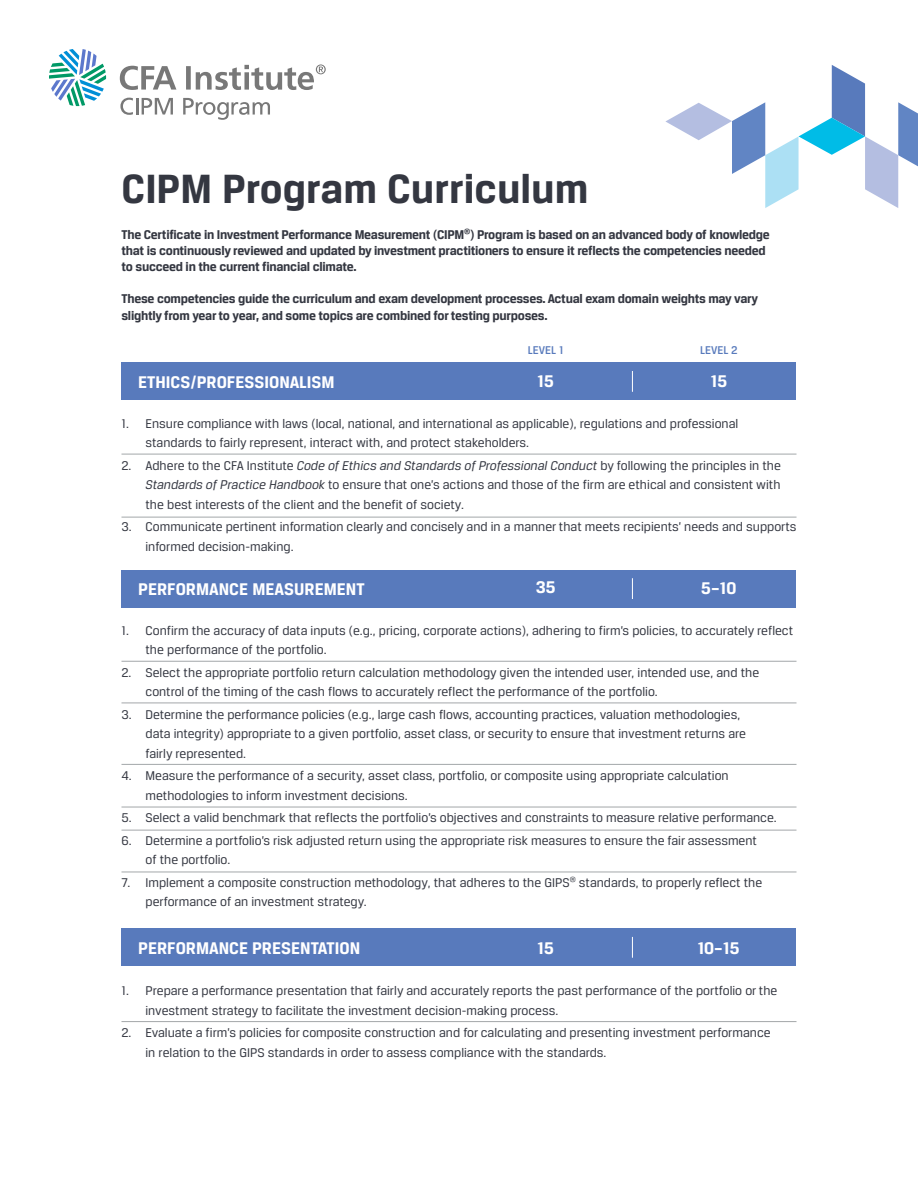
<style>
.page{position:relative;width:918px;height:1188px;background:#fff}
.page>*{position:absolute;margin:0;border:0;box-sizing:border-box;transform-origin:0 0}
.t1{font:700 43.5px "CFA Breuer Text";color:#343741}
.t2{font:700 18px "CFA Breuer Text";color:#fff}
.t3{font:13.5px/19.5px "CFA Breuer Text";color:#343741}
.t4{font:700 13.5px/16.2px "CFA Breuer Text";letter-spacing:-.02em;color:#343741}
.t5{font:500 12px "CFA Breuer Text";color:#587abc}
.s1{font-style:italic}
</style>
<div class="page">
<svg style="left:665px;top:65px;width:253px;height:143px"></svg>
<svg style="left:120px;top:98px;width:53px;height:17px"></svg>
<svg style="left:183px;top:98px;width:87px;height:22px"></svg>
<svg style="left:49px;top:49px;width:57px;height:57px"></svg>
<svg style="left:120px;top:66px;width:56px;height:24px"></svg>
<div style="left:186px;top:66px;width:5px;height:24px;background:#787878"></div>
<svg style="left:196px;top:64px;width:130px;height:26px"></svg>
<div style="left:122px;top:363px;width:674px;height:37px;background:#587abc"></div>
<div style="left:122px;top:570px;width:674px;height:38px;background:#587abc"></div>
<hr style="left:122px;top:1021px;width:674px;height:1px;background:#a3a7a9">
<hr style="left:122px;top:830px;width:674px;height:1px;background:#a3a7a9">
<hr style="left:122px;top:872px;width:674px;height:1px;background:#a3a7a9">
<hr style="left:122px;top:807px;width:674px;height:1px;background:#a3a7a9">
<hr style="left:122px;top:764px;width:674px;height:1px;background:#a3a7a9">
<hr style="left:122px;top:703px;width:674px;height:1px;background:#a3a7a9">
<hr style="left:122px;top:661px;width:674px;height:1px;background:#a3a7a9">
<hr style="left:122px;top:454px;width:674px;height:1px;background:#a3a7a9">
<hr style="left:122px;top:517px;width:674px;height:1px;background:#a3a7a9">
<svg style="left:632px;top:371px;width:1px;height:21px"></svg>
<svg style="left:632px;top:578px;width:1px;height:21px"></svg>
<div style="left:122px;top:928px;width:674px;height:38px;background:#587abc"></div>
<svg style="left:632px;top:937px;width:1px;height:21px"></svg>
<h1 class="t1" style="left:122px;top:164px;width:468px">CIPM Program Curriculum</h1>
<p class="t4" style="left:122px;top:226px;width:650px">The Certificate in Investment Performance Measurement (CIPM<sup>®</sup>) Program is based on an advanced body of knowledge that is continuously reviewed and updated by investment practitioners to ensure it reflects the competencies needed to succeed in the current financial climate.</p>
<p class="t4" style="left:122px;top:291px;width:638px">These competencies guide the curriculum and exam development processes. Actual exam domain weights may vary slightly from year to year, and some topics are combined for testing purposes.</p>
<p class="t5" style="left:528px;top:343px;width:37px">LEVEL 1</p>
<p class="t5" style="left:700px;top:343px;width:39px">LEVEL 2</p>
<h2 class="t2" style="left:138px;top:372px;width:198px">ETHICS/PROFESSIONALISM</h2>
<h2 class="t2" style="left:537px;top:371px;width:18px">15</h2>
<h2 class="t2" style="left:711px;top:371px;width:18px">15</h2>
<p class="t3" style="left:146px;top:413px;width:594px;text-indent:-24px">1. Ensure compliance with laws (local, national, and international as applicable), regulations and professional standards to fairly represent, interact with, and protect stakeholders.</p>
<p class="t3" style="left:146px;top:455px;width:637px;text-align:justify;text-indent:-24px">2. Adhere to the CFA Institute <span class="s1">Code of Ethics and Standards of Professional Conduct</span> by following the principles in the <span class="s1">Standards of Practice Handbook</span> to ensure that one’s actions and those of the firm are ethical and consistent with the best interests of the client and the benefit of society.</p>
<p class="t3" style="left:146px;top:517px;width:653px;text-indent:-24px">3. Communicate pertinent information clearly and concisely and in a manner that meets recipients’ needs and supports informed decision-making.</p>
<h2 class="t2" style="left:138px;top:579px;width:228px">PERFORMANCE MEASUREMENT</h2>
<h2 class="t2" style="left:536px;top:577px;width:21px">35</h2>
<h2 class="t2" style="left:701px;top:578px;width:37px">5–10</h2>
<p class="t3" style="left:146px;top:621px;width:649px;text-indent:-24px">1. Confirm the accuracy of data inputs (e.g., pricing, corporate actions), adhering to firm’s policies, to accurately reflect the performance of the portfolio.</p>
<p class="t3" style="left:146px;top:663px;width:615px;text-indent:-24px">2. Select the appropriate portfolio return calculation methodology given the intended user, intended use, and the control of the timing of the cash flows to accurately reflect the performance of the portfolio.</p>
<p class="t3" style="left:146px;top:705px;width:602px;text-indent:-24px">3. Determine the performance policies (e.g., large cash flows, accounting practices, valuation methodologies, data integrity) appropriate to a given portfolio, asset class, or security to ensure that investment returns are fairly represented.</p>
<p class="t3" style="left:146px;top:766px;width:585px;text-indent:-24px">4. Measure the performance of a security, asset class, portfolio, or composite using appropriate calculation methodologies to inform investment decisions.</p>
<p class="t3" style="left:122px;top:808px;width:657px">5. Select a valid benchmark that reflects the portfolio’s objectives and constraints to measure relative performance.</p>
<p class="t3" style="left:146px;top:831px;width:613px;text-indent:-24px">6. Determine a portfolio’s risk adjusted return using the appropriate risk measures to ensure the fair assessment of the portfolio.</p>
<p class="t3" style="left:146px;top:873px;width:618px;text-indent:-24px">7. Implement a composite construction methodology, that adheres to the GIPS<sup>®</sup> standards, to properly reflect the performance of an investment strategy.</p>
<h2 class="t2" style="left:138px;top:938px;width:223px">PERFORMANCE PRESENTATION</h2>
<h2 class="t2" style="left:537px;top:938px;width:18px">15</h2>
<h2 class="t2" style="left:697px;top:938px;width:43px">10–15</h2>
<p class="t3" style="left:146px;top:981px;width:633px;text-indent:-24px">1. Prepare a performance presentation that fairly and accurately reports the past performance of the portfolio or the investment strategy to facilitate the investment decision-making process.</p>
<p class="t3" style="left:146px;top:1023px;width:627px;text-indent:-24px">2. Evaluate a firm’s policies for composite construction and for calculating and presenting investment performance in relation to the GIPS standards in order to assess compliance with the standards.</p>
</div>
